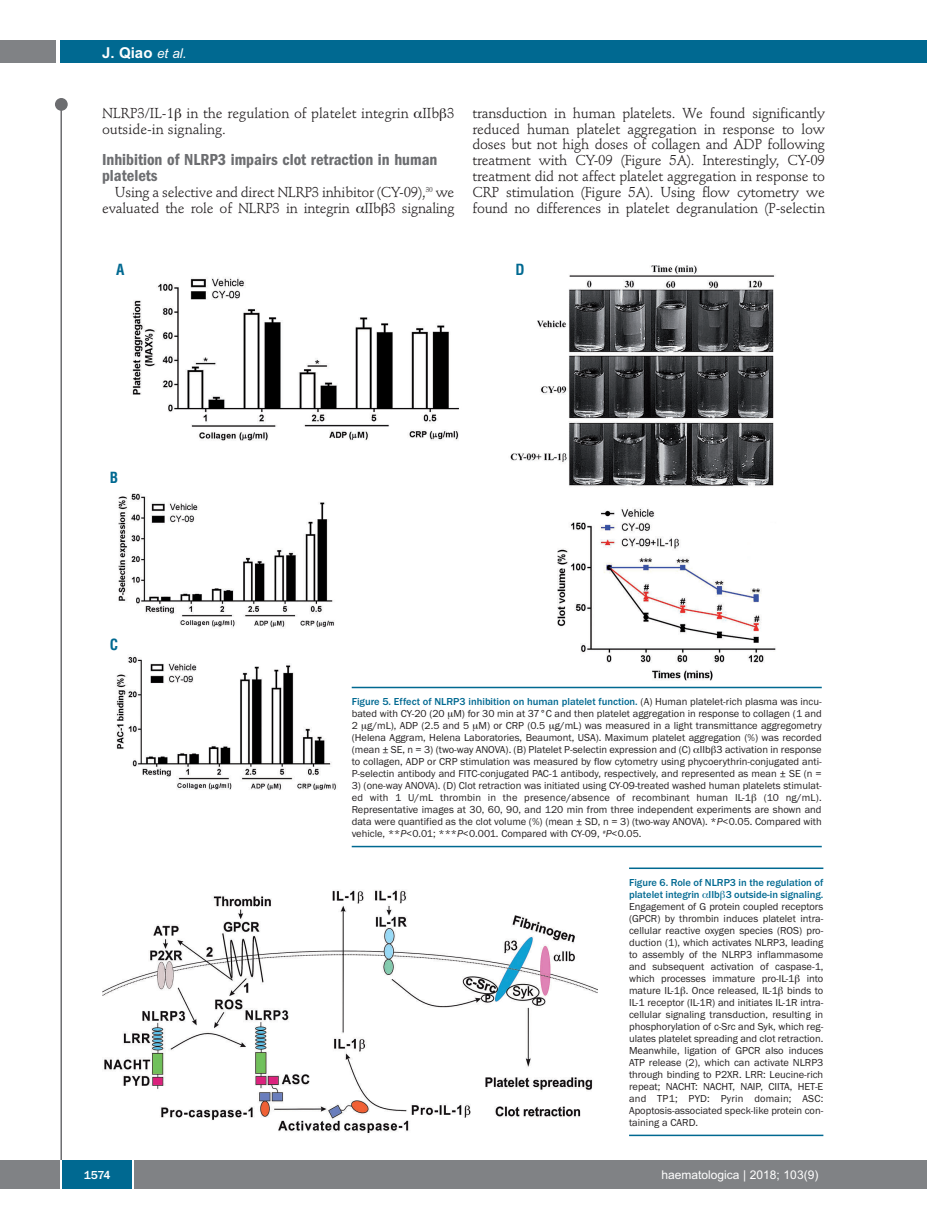
<style>
.page{position:relative;width:927px;height:1225px;background:#fff}
.page>*{position:absolute;margin:0;border:0;box-sizing:border-box;transform-origin:0 0}
.t1{font:600 condensed 16.5px/15.9px "Franklin Gothic";color:#6c6d70}
.t2{font:700 15px "Arial";color:#fff}
.t3{font:700 condensed 15px "Helvetica";color:#006991}
.t4{font:14.25px/15.9px "Stempel Schneidler";letter-spacing:-.015em;color:#231f20}
.t5{font:12px "Arial";color:#fff}
.t6{font:500 12px "Franklin Gothic";color:#fff}
.t7{font:10.5px/12px "Franklin Gothic";color:#231f20;text-align:justify}
.t8{font:500 10.5px/12px "Franklin Gothic";color:#006991}
.s1{font-weight:400;font-style:italic;font-size:13.5px}
.s2{font-weight:500;color:#006991}
.s3{font-style:italic}
</style>
<div class="page">
<div style="left:911px;top:40px;width:16px;height:22px;background:#006991"></div>
<div style="left:910px;top:1160px;width:17px;height:28px;background:#808285"></div>
<div style="left:55px;top:98px;width:13px;height:13px;background:#6c6d70;border-radius:50%"></div>
<hr style="left:60px;top:101px;width:2px;height:1061px;background:#6c6d70">
<div style="left:60px;top:40px;width:852px;height:22px;background:#006991"></div>
<div style="left:0;top:40px;width:56px;height:22px;background:#808285"></div>
<div style="left:0;top:1160px;width:911px;height:28px;background:#808285"></div>
<div style="left:62px;top:1160px;width:71px;height:28px;background:#006991"></div>
<hr style="left:60px;top:1160px;width:2px;height:28px;background:#fff">
<svg style="left:133px;top:1160px;width:1px;height:28px"></svg>
<img style="left:116px;top:265px;width:667px;height:525px">
<img style="left:102px;top:890px;width:496px;height:244px">
<hr style="left:352px;top:687px;width:470px;height:1px;background:#006991">
<hr style="left:352px;top:846px;width:470px;height:1px;background:#006991">
<hr style="left:629px;top:867px;width:194px;height:2px;background:#006991">
<hr style="left:629px;top:1134px;width:194px;height:2px;background:#006991">
<svg style="left:448px;top:712px;width:5px;height:7px"></svg>
<svg style="left:362px;top:724px;width:5px;height:7px"></svg>
<svg style="left:473px;top:724px;width:5px;height:7px"></svg>
<svg style="left:549px;top:724px;width:6px;height:7px"></svg>
<svg style="left:694px;top:748px;width:6px;height:5px"></svg>
<svg style="left:711px;top:746px;width:5px;height:9px"></svg>
<h2 class="t2" style="left:102px;top:44px;width:86px">J. Qiao <span class="s1">et al.</span></h2>
<h3 class="t4" style="left:102px;top:106px;width:354px">NLRP3/IL-1 in the regulation of platelet integrin IIb 3 outside-in signaling.</h3>
<h1 class="t1" style="left:102px;top:153px;width:337px">Inhibition of NLRP3 impairs clot retraction in human platelets</h1>
<h3 class="t4" style="left:102px;top:185px;width:354px;text-align:right">Using a selective and direct NLRP3 inhibitor (CY-09),<sup>30</sup> we evaluated the role of NLRP3 in integrin IIb 3 signaling</h3>
<h2 class="t3" style="left:116px;top:261px;width:10px">A</h2>
<p class="t4" style="left:472px;top:106px;width:354px;text-align:justify">transduction in human platelets. We found significantly reduced human platelet aggregation in response to low doses but not high doses of collagen and ADP following treatment with CY-09 (Figure 5A). Interestingly, CY-09 treatment did not affect platelet aggregation in response to CRP stimulation (Figure 5A). Using flow cytometry we found no differences in platelet degranulation (P-selectin</p>
<h2 class="t3" style="left:515px;top:261px;width:11px">D</h2>
<h2 class="t3" style="left:110px;top:469px;width:10px">B</h2>
<h2 class="t3" style="left:110px;top:636px;width:10px">C</h2>
<p class="t7" style="left:352px;top:695px;width:472px"><span class="s2">Figure 5. Effect of NLRP3 inhibition on human platelet function.</span> (A) Human platelet-rich plasma was incu&shy;bated with CY-20 (20 Μ) for 30 min at 37°C and then platelet aggregation in response to collagen (1 and 2 g/mL), ADP (2.5 and 5 Μ) or CRP (0.5 g/mL) was measured in a light transmittance aggregometry (Helena Aggram, Helena Laboratories, Beaumont, USA). Maximum platelet aggregation (%) was recorded (mean ± SE, n = 3) (two-way ANOVA). (B) Platelet P-selectin expression and (C) IIb 3 activation in response to collagen, ADP or CRP stimulation was measured by flow cytometry using phycoerythrin-conjugated anti-P-selectin antibody and FITC-conjugated PAC-1 antibody, respectively, and represented as mean ± SE (n =</p>
<p class="t7" style="left:352px;top:779px;width:472px">3) (one-way ANOVA). (D) Clot retraction was initiated using CY-09-treated washed human platelets stimulat&shy;ed with 1 U/mL thrombin in the presence/absence of recombinant human IL-1 (10 ng/mL).<br>Representative images at 30, 60, 90, and 120 min from three independent experiments are shown and data were quantified as the clot volume (%) (mean ± SD, n = 3) (two-way ANOVA). *<span class="s3">P</span>&lt;0.05. Compared with vehicle, **<span class="s3">P</span>&lt;0.01; ***<span class="s3">P</span>&lt;0.001. Compared with CY-09, <sup>#</sup><span class="s3">P</span>&lt;0.05.</p>
<p class="t8" style="left:629px;top:876px;width:196px">Figure 6. Role of NLRP3 in the regulation of platelet integrin IIb 3 outside-in signaling.</p>
<p class="t7" style="left:629px;top:900px;width:196px">Engagement of G protein coupled receptors (GPCR) by thrombin induces platelet intra&shy;cellular reactive oxygen species (ROS) pro&shy;duction (1), which activates NLRP3, leading to assembly of the NLRP3 inflammasome and subsequent activation of caspase-1, which processes immature pro-IL-1 into mature IL-1 . Once released, IL-1 binds to IL-1 receptor (IL-1R) and initiates IL-1R intra&shy;cellular signaling transduction, resulting in phosphorylation of c-Src and Syk, which reg&shy;ulates platelet spreading and clot retraction.<br>Meanwhile, ligation of GPCR also induces ATP release (2), which can activate NLRP3 through binding to P2XR. LRR: Leucine-rich repeat; NACHT: NACHT, NAIP, CIITA, HET-E and TP1; PYD: Pyrin domain; ASC:<br>Apoptosis-associated speck-like protein con&shy;taining a CARD.</p>
<p class="t6" style="left:84px;top:1167px;width:28px">1574</p>
<p class="t5" style="left:661px;top:1167px;width:158px">haematologica | 2018; 103(9)</p>
</div>
